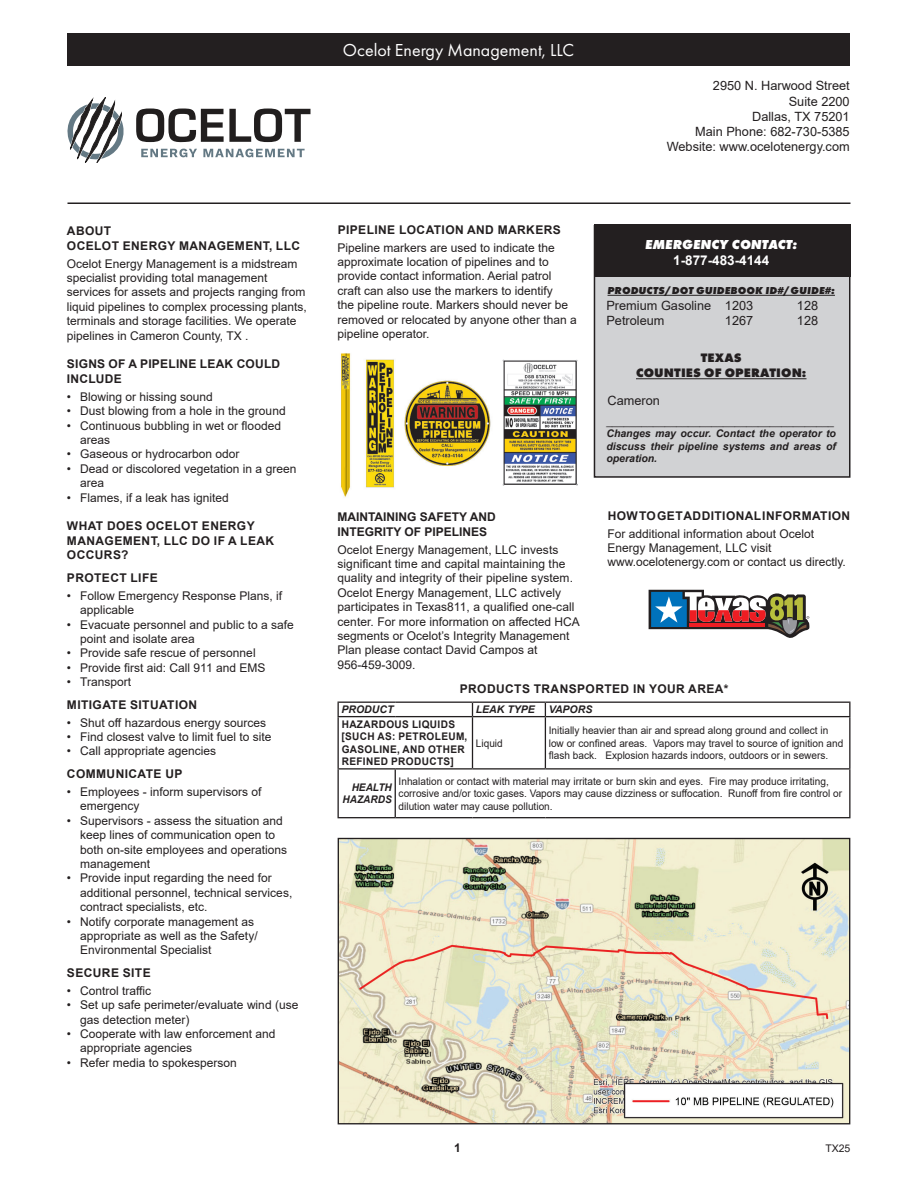
<style>
.page{position:relative;width:918px;height:1188px;background:#fff}
.page>*{position:absolute;margin:0;border:0;box-sizing:border-box;transform-origin:0 0}
.t1{font:18px "Futura PT";color:#fff}
.t2{font:italic 800 13.5px "Futura PT";color:#fff}
.t3{font:700 13.5px "Arial";color:#fff}
.t4{font:12.75px "Arial";color:#231f20}
.t5{font:800 12.75px "Futura PT";letter-spacing:.01em;color:#231f20}
.t6{font:12px/14.4px "Arial";color:#231f20}
.t7{font:700 12px/14.4px "Arial";letter-spacing:.035em;color:#231f20}
.t8{font:700 12px "Arial";color:#231f20}
.t9{font:10.5px/12.6px "Arial";color:#231f20;scale:.96 1}
.t10{font:italic 700 10.5px/12.6px "Arial";color:#231f20;text-align:justify}
.t11{font:700 10.5px/12.6px "Arial";letter-spacing:.035em;color:#231f20;scale:.96 1}
.t12{font:10.5px "Arial";color:#231f20}
.t13{font:italic 800 10.5px "Futura PT";letter-spacing:.01em;color:#231f20}
.t14{font:italic 700 10.5px/12.6px "Arial";color:#231f20;text-align:right;scale:.96 1}
</style>
<div class="page">
<hr style="left:68px;top:202px;width:782px;height:2px;background:#231f20">
<div style="left:67px;top:34px;width:783px;height:32px;background:#231f20"></div>
<div style="left:594px;top:226px;width:256px;height:251px;background:#d1d2d4"></div>
<div style="left:594px;top:225px;width:256px;height:253px;border:2px solid #231f20"></div>
<div style="left:594px;top:224px;width:256px;height:52px;background:#231f20"></div>
<hr style="left:608px;top:295px;width:227px;height:1px;background:#231f20">
<hr style="left:636px;top:378px;width:170px;height:1px;background:#231f20">
<img style="left:341px;top:353px;width:53px;height:144px">
<img style="left:502px;top:360px;width:76px;height:126px">
<img style="left:404px;top:380px;width:87px;height:86px">
<svg style="left:68px;top:98px;width:56px;height:65px"></svg>
<svg style="left:136px;top:109px;width:174px;height:34px"></svg>
<svg style="left:141px;top:149px;width:56px;height:8px"></svg>
<svg style="left:203px;top:149px;width:102px;height:8px"></svg>
<hr style="left:338px;top:717px;width:1px;height:51px;background:#231f20">
<hr style="left:472px;top:717px;width:1px;height:51px;background:#231f20">
<hr style="left:545px;top:717px;width:1px;height:51px;background:#231f20">
<hr style="left:849px;top:717px;width:2px;height:51px;background:#231f20">
<hr style="left:338px;top:768px;width:57px;height:2px;background:#231f20">
<hr style="left:338px;top:770px;width:1px;height:47px;background:#231f20">
<hr style="left:395px;top:768px;width:77px;height:2px;background:#231f20">
<hr style="left:395px;top:770px;width:1px;height:47px;background:#231f20">
<hr style="left:472px;top:768px;width:73px;height:2px;background:#231f20">
<hr style="left:545px;top:768px;width:305px;height:2px;background:#231f20">
<hr style="left:849px;top:770px;width:2px;height:47px;background:#231f20">
<hr style="left:338px;top:817px;width:57px;height:1px;background:#231f20">
<hr style="left:395px;top:817px;width:77px;height:1px;background:#231f20">
<hr style="left:472px;top:817px;width:73px;height:1px;background:#231f20">
<hr style="left:545px;top:817px;width:305px;height:1px;background:#231f20">
<hr style="left:338px;top:702px;width:57px;height:1px;background:#231f20">
<svg style="left:338px;top:703px;width:1px;height:13px"></svg>
<hr style="left:395px;top:702px;width:77px;height:1px;background:#231f20">
<hr style="left:472px;top:702px;width:73px;height:1px;background:#231f20">
<svg style="left:472px;top:703px;width:1px;height:13px"></svg>
<hr style="left:545px;top:702px;width:305px;height:1px;background:#231f20">
<svg style="left:545px;top:703px;width:1px;height:13px"></svg>
<svg style="left:849px;top:703px;width:2px;height:13px"></svg>
<hr style="left:338px;top:716px;width:57px;height:1px;background:#231f20">
<hr style="left:395px;top:716px;width:77px;height:1px;background:#231f20">
<hr style="left:472px;top:716px;width:73px;height:1px;background:#231f20">
<hr style="left:545px;top:716px;width:305px;height:1px;background:#231f20">
<svg style="left:649px;top:590px;width:160px;height:48px"></svg>
<img style="left:340px;top:840px;width:508px;height:282px">
<div style="left:338px;top:838px;width:512px;height:286px;border:1px solid #231f20"></div>
<p class="t7" style="left:67px;top:224px;width:235px">ABOUT<br>OCELOT ENERGY MANAGEMENT, LLC</p>
<p class="t6" style="left:67px;top:256px;width:242px">Ocelot Energy Management is a midstream specialist providing total management services for assets and projects ranging from liquid pipelines to complex processing plants, terminals and storage facilities. We operate pipelines in Cameron County, TX .</p>
<p class="t7" style="left:67px;top:357px;width:215px">SIGNS OF A PIPELINE LEAK COULD<br>INCLUDE</p>
<p class="t6" style="left:67px;top:389px;width:148px">• Blowing or hissing sound</p>
<p class="t6" style="left:67px;top:404px;width:220px">• Dust blowing from a hole in the ground</p>
<p class="t6" style="left:80px;top:418px;width:202px;text-indent:-14px">• Continuous bubbling in wet or flooded areas</p>
<p class="t6" style="left:67px;top:447px;width:174px">• Gaseous or hydrocarbon odor</p>
<p class="t6" style="left:80px;top:461px;width:218px;text-indent:-14px">• Dead or discolored vegetation in a green area</p>
<p class="t6" style="left:67px;top:490px;width:164px">• Flames, if a leak has ignited</p>
<p class="t7" style="left:67px;top:519px;width:209px">WHAT DOES OCELOT ENERGY<br>MANAGEMENT, LLC DO IF A LEAK<br>OCCURS?</p>
<p class="t7" style="left:67px;top:570px;width:92px">PROTECT LIFE</p>
<p class="t6" style="left:80px;top:588px;width:204px;text-indent:-14px">• Follow Emergency Response Plans, if applicable</p>
<p class="t6" style="left:80px;top:617px;width:215px;text-indent:-14px">• Evacuate personnel and public to a safe point and isolate area</p>
<p class="t6" style="left:67px;top:646px;width:190px">• Provide safe rescue of personnel</p>
<p class="t6" style="left:67px;top:660px;width:200px">• Provide first aid: Call 911 and EMS</p>
<p class="t6" style="left:67px;top:675px;width:66px">• Transport</p>
<p class="t7" style="left:67px;top:697px;width:132px">MITIGATE SITUATION</p>
<p class="t6" style="left:67px;top:715px;width:201px">• Shut off hazardous energy sources</p>
<p class="t6" style="left:67px;top:730px;width:206px">• Find closest valve to limit fuel to site</p>
<p class="t6" style="left:67px;top:744px;width:151px">• Call appropriate agencies</p>
<p class="t7" style="left:67px;top:767px;width:117px">COMMUNICATE UP</p>
<p class="t6" style="left:80px;top:784px;width:183px;text-indent:-14px">• Employees - inform supervisors of emergency</p>
<p class="t6" style="left:80px;top:813px;width:208px;text-indent:-14px">• Supervisors - assess the situation and keep lines of communication open to both on-site employees and operations management</p>
<p class="t6" style="left:80px;top:871px;width:214px;text-indent:-14px">• Provide input regarding the need for additional personnel, technical services, contract specialists, etc.</p>
<p class="t6" style="left:80px;top:914px;width:179px;text-indent:-14px">• Notify corporate management as appropriate as well as the Safety/<br>Environmental Specialist</p>
<p class="t7" style="left:67px;top:966px;width:85px">SECURE SITE</p>
<p class="t6" style="left:67px;top:983px;width:86px">• Control traffic</p>
<p class="t6" style="left:80px;top:998px;width:220px;text-indent:-14px">• Set up safe perimeter/evaluate wind (use gas detection meter)</p>
<p class="t6" style="left:80px;top:1027px;width:197px;text-indent:-14px">• Cooperate with law enforcement and appropriate agencies</p>
<p class="t6" style="left:67px;top:1055px;width:172px">• Refer media to spokesperson</p>
<p class="t1" style="left:343px;top:39px;width:233px">Ocelot Energy Management, LLC</p>
<p class="t7" style="left:338px;top:222px;width:225px">PIPELINE LOCATION AND MARKERS</p>
<p class="t6" style="left:338px;top:240px;width:241px">Pipeline markers are used to indicate the approximate location of pipelines and to provide contact information. Aerial patrol craft can also use the markers to identify<br>the pipeline route. Markers should never be removed or relocated by anyone other than a pipeline operator.</p>
<p class="t4" style="left:713px;top:77px;width:138px">2950 N. Harwood Street</p>
<p class="t4" style="left:789px;top:92px;width:62px">Suite 2200</p>
<p class="t4" style="left:752px;top:108px;width:99px">Dallas, TX 75201</p>
<p class="t4" style="left:695px;top:123px;width:156px">Main Phone: 682-730-5385</p>
<p class="t4" style="left:667px;top:138px;width:185px">Website: www.ocelotenergy.com</p>
<p class="t2" style="left:645px;top:236px;width:154px">EMERGENCY CONTACT:</p>
<p class="t3" style="left:673px;top:251px;width:98px">1-877-483-4144</p>
<p class="t13" style="left:608px;top:284px;width:229px">PRODUCTS/DOT GUIDEBOOK ID#/GUIDE#:</p>
<p class="t4" style="left:606px;top:296px;width:148px">Premium Gasoline 1203</p>
<p class="t4" style="left:797px;top:296px;width:23px">128</p>
<p class="t4" style="left:606px;top:312px;width:60px">Petroleum</p>
<p class="t4" style="left:725px;top:312px;width:30px">1267</p>
<p class="t4" style="left:797px;top:312px;width:23px">128</p>
<p class="t5" style="left:701px;top:350px;width:43px">TEXAS</p>
<p class="t5" style="left:636px;top:365px;width:172px">COUNTIES OF OPERATION:</p>
<p class="t4" style="left:608px;top:392px;width:54px">Cameron</p>
<p class="t12" style="left:606px;top:414px;width:229px">_______________________________________</p>
<p class="t10" style="left:606px;top:428px;width:231px">Changes may occur. Contact the operator to discuss their pipeline systems and areas of operation.</p>
<p class="t7" style="left:608px;top:508px;width:244px">HOW TO GET ADDITIONAL INFORMATION</p>
<p class="t6" style="left:608px;top:526px;width:240px">For additional information about Ocelot<br>Energy Management, LLC visit www.ocelotenergy.com or contact us directly.</p>
<p class="t8" style="left:338px;top:509px;width:160px">MAINTAINING SAFETY AND</p>
<p class="t8" style="left:338px;top:523px;width:151px">INTEGRITY OF PIPELINES</p>
<p class="t6" style="left:338px;top:542px;width:244px">Ocelot Energy Management, LLC invests significant time and capital maintaining the quality and integrity of their pipeline system.<br>Ocelot Energy Management, LLC actively participates in Texas811, a qualified one-call center. For more information on affected HCA segments or Ocelot’s Integrity Management Plan please contact David Campos at 956-459-3009.</p>
<p class="t7" style="left:460px;top:681px;width:270px">PRODUCTS TRANSPORTED IN YOUR AREA*</p>
<p class="t10" style="left:342px;top:704px;width:53px">PRODUCT</p>
<p class="t10" style="left:476px;top:704px;width:60px">LEAK TYPE</p>
<p class="t10" style="left:549px;top:704px;width:45px">VAPORS</p>
<p class="t11" style="left:342px;top:718px;width:133px">HAZARDOUS LIQUIDS [SUCH AS: PETROLEUM,<br>GASOLINE, AND OTHER<br>REFINED PRODUCTS]</p>
<p class="t9" style="left:549px;top:724px;width:308px">Initially heavier than air and spread along ground and collect in low or confined areas. Vapors may travel to source of ignition and flash back. Explosion hazards indoors, outdoors or in sewers.</p>
<p class="t9" style="left:476px;top:737px;width:30px">Liquid</p>
<p class="t14" style="left:343px;top:781px;width:53px">HEALTH<br>HAZARDS</p>
<p class="t9" style="left:399px;top:774px;width:464px">Inhalation or contact with material may irritate or burn skin and eyes. Fire may produce irritating, corrosive and/or toxic gases. Vapors may cause dizziness or suffocation. Runoff from fire control or dilution water may cause pollution.</p>
<p class="t7" style="left:454px;top:1140px;width:8px">1</p>
<p class="t12" style="left:825px;top:1141px;width:27px">TX25</p>
</div>
